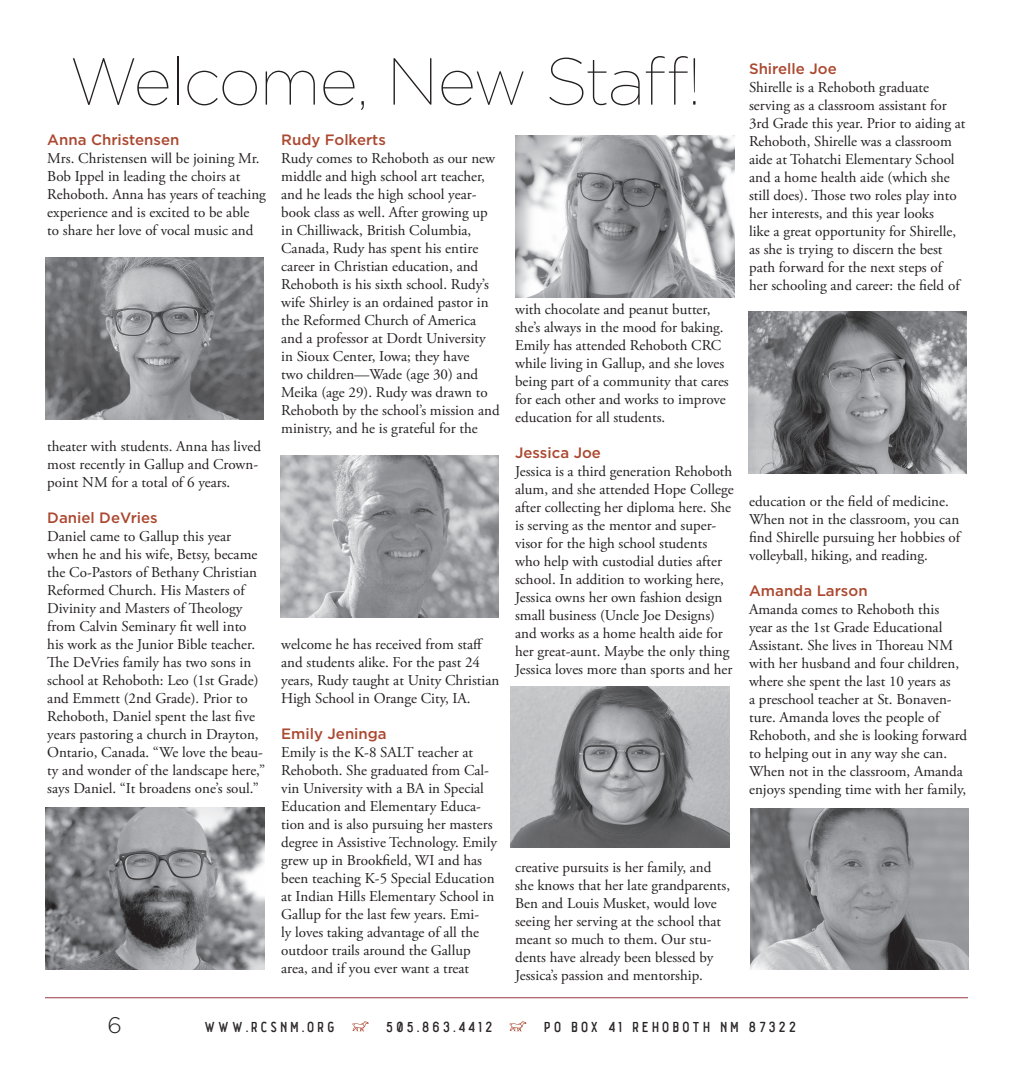
<style>
.page{position:relative;width:1013px;height:1080px;background:#fff}
.page>*{position:absolute;margin:0;border:0;box-sizing:border-box;transform-origin:0 0}
.t1{font:100 66.25px "Gotham";letter-spacing:-.025em;color:#231f20}
.t2{font:300 22.5px "Gotham";color:#231f20}
.t3{font:17.5px "Sabatons Stamp";letter-spacing:.2em;color:#231f20}
.t4{font:15px/18px "Adobe Garamond Pro";color:#231f20}
.t5{font:500 15px "Gotham";color:#ab4830}
</style>
<div class="page">
<hr style="left:45px;top:997px;width:923px;height:1px;background:#953a40">
<img style="left:352px;top:1021px;width:17px;height:11px">
<img style="left:509px;top:1021px;width:18px;height:11px">
<img style="left:45px;top:257px;width:219px;height:162px">
<img style="left:46px;top:808px;width:218px;height:162px">
<img style="left:510px;top:686px;width:219px;height:162px">
<img style="left:280px;top:455px;width:218px;height:162px">
<img style="left:516px;top:136px;width:218px;height:162px">
<img style="left:748px;top:312px;width:218px;height:162px">
<img style="left:750px;top:808px;width:218px;height:162px">
<h1 class="t1" style="left:70px;top:46px;width:632px">Welcome, New Staff!</h1>
<p class="t5" style="left:47px;top:130px;width:134px">Anna Christensen</p>
<p class="t4" style="left:47px;top:149px;width:220px">Mrs. Christensen will be joining Mr.<br>Bob Ippel in leading the choirs at Rehoboth. Anna has years of teaching experience and is excited to be able<br>to share her love of vocal music and</p>
<p class="t4" style="left:47px;top:437px;width:215px">theater with students. Anna has lived most recently in Gallup and Crown&shy;point NM for a total of 6 years.</p>
<p class="t5" style="left:47px;top:508px;width:112px">Daniel DeVries</p>
<p class="t4" style="left:47px;top:527px;width:219px">Daniel came to Gallup this year when he and his wife, Betsy, became the Co-Pastors of Bethany Christian Reformed Church. His Masters of Divinity and Masters of Theology from Calvin Seminary fit well into his work as the Junior Bible teacher.<br>The DeVries family has two sons in school at Rehoboth: Leo (1st Grade) and Emmett (2nd Grade). Prior to Rehoboth, Daniel spent the last five years pastoring a church in Drayton, Ontario, Canada. “We love the beau&shy;ty and wonder of the landscape here,” says Daniel. “It broadens one’s soul.”</p>
<p class="t5" style="left:281px;top:130px;width:106px">Rudy Folkerts</p>
<p class="t4" style="left:281px;top:149px;width:220px">Rudy comes to Rehoboth as our new middle and high school art teacher, and he leads the high school year&shy;book class as well. After growing up in Chilliwack, British Columbia, Canada, Rudy has spent his entire career in Christian education, and Rehoboth is his sixth school. Rudy’s wife Shirley is an ordained pastor in the Reformed Church of America and a professor at Dordt University in Sioux Center, Iowa; they have<br>two children—Wade (age 30) and Meika (age 29). Rudy was drawn to Rehoboth by the school’s mission and ministry, and he is grateful for the</p>
<p class="t4" style="left:281px;top:635px;width:220px">welcome he has received from staff and students alike. For the past 24 years, Rudy taught at Unity Christian High School in Orange City, IA.</p>
<p class="t5" style="left:281px;top:724px;width:107px">Emily Jeninga</p>
<p class="t4" style="left:281px;top:743px;width:217px">Emily is the K-8 SALT teacher at Rehoboth. She graduated from Cal&shy;vin University with a BA in Special Education and Elementary Educa&shy;tion and is also pursuing her masters degree in Assistive Technology. Emily grew up in Brookfield, WI and has been teaching K-5 Special Education at Indian Hills Elementary School in Gallup for the last few years. Emi-<br>ly loves taking advantage of all the outdoor trails around the Gallup area, and if you ever want a treat</p>
<p class="t4" style="left:515px;top:301px;width:215px">with chocolate and peanut butter, she’s always in the mood for baking.<br>Emily has attended Rehoboth CRC while living in Gallup, and she loves being part of a community that cares for each other and works to improve education for all students.</p>
<p class="t5" style="left:515px;top:443px;width:87px">Jessica Joe</p>
<p class="t4" style="left:515px;top:463px;width:220px">Jessica is a third generation Rehoboth alum, and she attended Hope College after collecting her diploma here. She is serving as the mentor and super&shy;visor for the high school students who help with custodial duties after school. In addition to working here, Jessica owns her own fashion design small business (Uncle Joe Designs) and works as a home health aide for her great-aunt. Maybe the only thing Jessica loves more than sports and her</p>
<p class="t4" style="left:515px;top:859px;width:216px">creative pursuits is her family, and she knows that her late grandparents, Ben and Louis Musket, would love seeing her serving at the school that meant so much to them. Our stu&shy;dents have already been blessed by Jessica’s passion and mentorship.</p>
<p class="t5" style="left:749px;top:59px;width:89px">Shirelle Joe</p>
<p class="t4" style="left:749px;top:79px;width:218px">Shirelle is a Rehoboth graduate serving as a classroom assistant for 3rd Grade this year. Prior to aiding at Rehoboth, Shirelle was a classroom aide at Tohatchi Elementary School and a home health aide (which she still does). Those two roles play into her interests, and this year looks<br>like a great opportunity for Shirelle, as she is trying to discern the best path forward for the next steps of<br>her schooling and career: the field of</p>
<p class="t4" style="left:749px;top:493px;width:213px">education or the field of medicine.<br>When not in the classroom, you can find Shirelle pursuing her hobbies of volleyball, hiking, and reading.</p>
<p class="t5" style="left:749px;top:581px;width:120px">Amanda Larson</p>
<p class="t4" style="left:749px;top:601px;width:220px">Amanda comes to Rehoboth this<br>year as the 1st Grade Educational Assistant. She lives in Thoreau NM with her husband and four children, where she spent the last 10 years as<br>a preschool teacher at St. Bonaven&shy;ture. Amanda loves the people of Rehoboth, and she is looking forward to helping out in any way she can.<br>When not in the classroom, Amanda enjoys spending time with her family,</p>
<h2 class="t2" style="left:108px;top:1011px;width:16px">6</h2>
<p class="t3" style="left:205px;top:1017px;width:131px">WWW.RCSNM.ORG</p>
<p class="t3" style="left:387px;top:1017px;width:107px">505.863.4412</p>
<p class="t3" style="left:545px;top:1017px;width:253px">PO BOX 41 REHOBOTH NM 87322</p>
</div>
